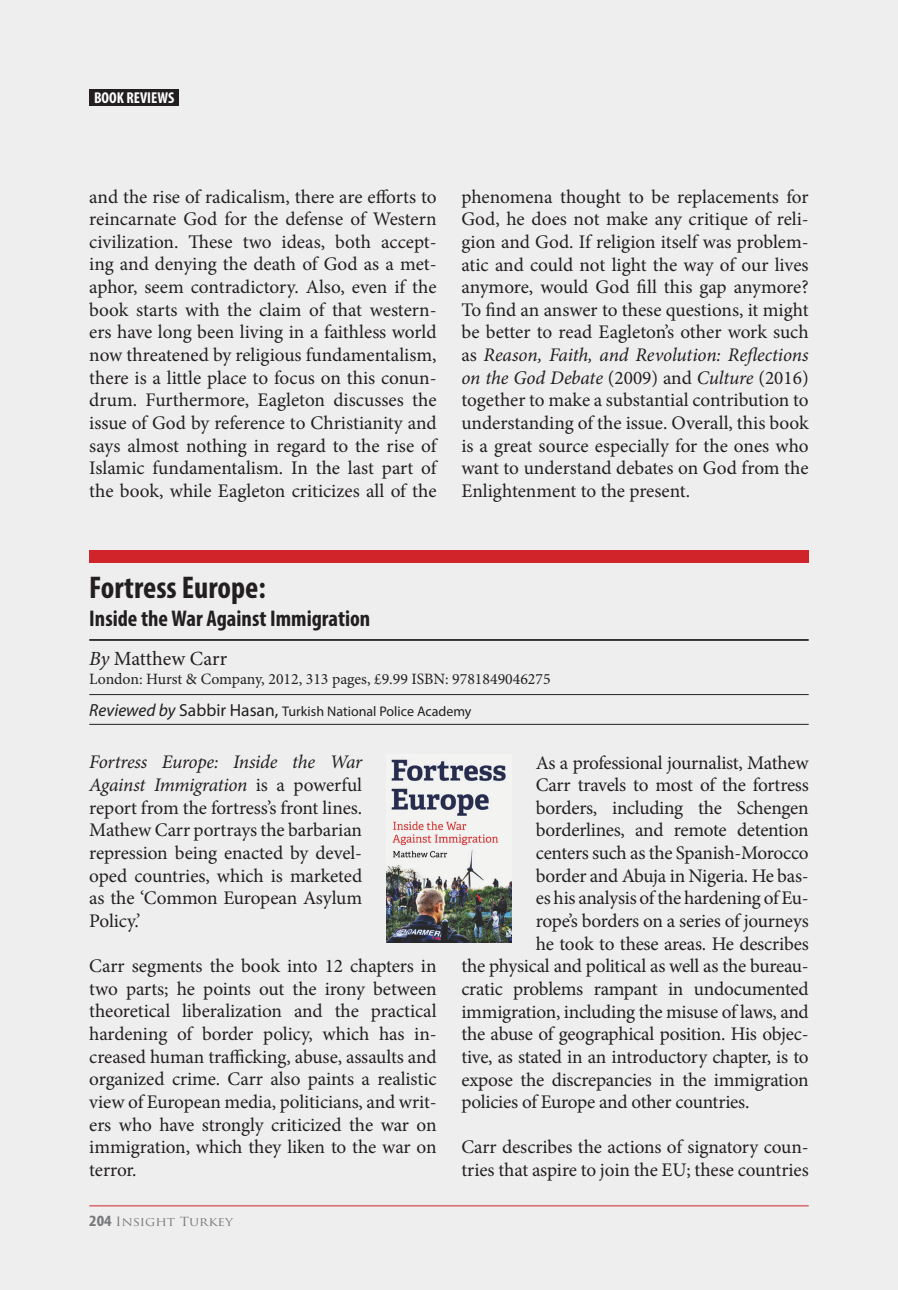
<style>
.page{position:relative;width:898px;height:1290px;background:#eeeeef}
.page>*{position:absolute;margin:0;border:0;box-sizing:border-box;transform-origin:0 0}
.t1{font:700 condensed 31.5px "Myriad Pro";color:#231f20}
.t2{font:700 condensed 22.75px "Myriad Pro";color:#231f20}
.t3{font:20.12px "Minion Pro";letter-spacing:-.005em;color:#231f20}
.t4{font:19.25px/22.6px "Minion Pro";letter-spacing:-.015em;color:#231f20;text-align:justify}
.t5{font:15.75px "Minion Pro";color:#231f20}
.t6{font:700 condensed 15.75px "Myriad Pro";color:#fff}
.t7{font:14px "Myriad Pro";color:#231f20}
.t8{font:12.25px "Trajan Pro";color:#76787b;scale:1.11 1}
.s1{font-style:italic}
.s2{font-style:italic;font-size:17.5px}
.s3{font-size:17.5px}
.s4{font-family:"Myriad Pro";font-weight:700;font-stretch:condensed;font-size:15.75px}
</style>
<div class="page">
<div style="left:89px;top:89px;width:90px;height:17px;background:#231f20"></div>
<hr style="left:89px;top:1205px;width:720px;height:1px;background:#d1232a">
<hr style="left:89px;top:694px;width:720px;height:1px;background:#231f20">
<hr style="left:89px;top:724px;width:720px;height:1px;background:#231f20">
<hr style="left:89px;top:639px;width:720px;height:2px;background:#231f20">
<div style="left:89px;top:551px;width:720px;height:12px;background:#d1232a"></div>
<img style="left:387px;top:759px;width:124px;height:184px">
<p class="t6" style="left:94px;top:88px;width:82px">BOOK REVIEWS</p>
<p class="t4" style="left:89px;top:185px;width:349px">and the rise of radicalism, there are efforts to reincarnate God for the defense of Western civilization. These two ideas, both accept&shy;ing and denying the death of God as a met&shy;aphor, seem contradictory. Also, even if the book starts with the claim of that western&shy;ers have long been living in a faithless world now threatened by religious fundamentalism, there is a little place to focus on this conun&shy;drum. Furthermore, Eagleton discusses the issue of God by reference to Christianity and says almost nothing in regard to the rise of Islamic fundamentalism. In the last part of the book, while Eagleton criticizes all of the</p>
<p class="t4" style="left:461px;top:185px;width:349px">phenomena thought to be replacements for God, he does not make any critique of reli&shy;gion and God. If religion itself was problem&shy;atic and could not light the way of our lives anymore, would God fill this gap anymore?<br>To find an answer to these questions, it might be better to read Eagleton’s other work such as <span class="s1">Reason, Faith, and Revolution: Reflections on the God Debate</span> (2009) and <span class="s1">Culture</span> (2016) together to make a substantial contribution to understanding of the issue. Overall, this book is a great source especially for the ones who want to understand debates on God from the Enlightenment to the present.</p>
<h1 class="t1" style="left:89px;top:568px;width:178px">Fortress Europe:</h1>
<p class="t2" style="left:89px;top:604px;width:283px">Inside the War Against Immigration</p>
<p class="t3" style="left:89px;top:645px;width:139px"><span class="s1">By</span> Matthew Carr</p>
<p class="t5" style="left:89px;top:668px;width:463px">London: Hurst &amp; Company, 2012, 313 pages, £9.99 ISBN: 9781849046275</p>
<p class="t7" style="left:89px;top:703px;width:384px"><span class="s2">Reviewed by</span> <span class="s3">Sabbir Hasan,</span> Turkish National Police Academy</p>
<p class="t4" style="left:89px;top:751px;width:274px"><span class="s1">Fortress Europe: Inside the War Against Immigration</span> is a powerful report from the fortress’s front lines.<br>Mathew Carr portrays the barbarian repression being enacted by devel&shy;oped countries, which is marketed as the ‘Common European Asylum Policy.’</p>
<p class="t4" style="left:89px;top:955px;width:349px">Carr segments the book into 12 chapters in two parts; he points out the irony between theoretical liberalization and the practical hardening of border policy, which has in&shy;creased human trafficking, abuse, assaults and organized crime. Carr also paints a realistic view of European media, politicians, and writ&shy;ers who have strongly criticized the war on immigration, which they liken to the war on terror.</p>
<p class="t4" style="left:536px;top:751px;width:274px">As a professional journalist, Mathew</p>
<p class="t4" style="left:536px;top:774px;width:274px">Carr travels to most of the fortress</p>
<p class="t4" style="left:536px;top:796px;width:274px">borders, including the Schengen</p>
<p class="t4" style="left:536px;top:819px;width:274px">borderlines, and remote detention</p>
<p class="t4" style="left:536px;top:842px;width:274px">centers such as the Spanish-Morocco</p>
<p class="t4" style="left:536px;top:864px;width:274px">border and Abuja in Nigeria. He bas-</p>
<p class="t4" style="left:536px;top:887px;width:274px">es his analysis of the hardening of Eu-</p>
<p class="t4" style="left:536px;top:909px;width:274px">rope’s borders on a series of journeys</p>
<p class="t4" style="left:536px;top:932px;width:274px">he took to these areas. He describes</p>
<p class="t4" style="left:461px;top:955px;width:349px">the physical and political as well as the bureau-</p>
<p class="t4" style="left:461px;top:977px;width:349px">cratic problems rampant in undocumented</p>
<p class="t4" style="left:461px;top:1000px;width:349px">immigration, including the misuse of laws, and</p>
<p class="t4" style="left:461px;top:1023px;width:349px">the abuse of geographical position. His objec-</p>
<p class="t4" style="left:461px;top:1045px;width:349px">tive, as stated in an introductory chapter, is to</p>
<p class="t4" style="left:461px;top:1068px;width:349px">expose the discrepancies in the immigration</p>
<p class="t4" style="left:461px;top:1091px;width:289px">policies of Europe and other countries.</p>
<p class="t4" style="left:461px;top:1136px;width:349px">Carr describes the actions of signatory coun&shy;tries that aspire to join the EU; these countries</p>
<p class="t8" style="left:89px;top:1213px;width:131px"><span class="s4">204</span> Insight Turkey</p>
</div>
